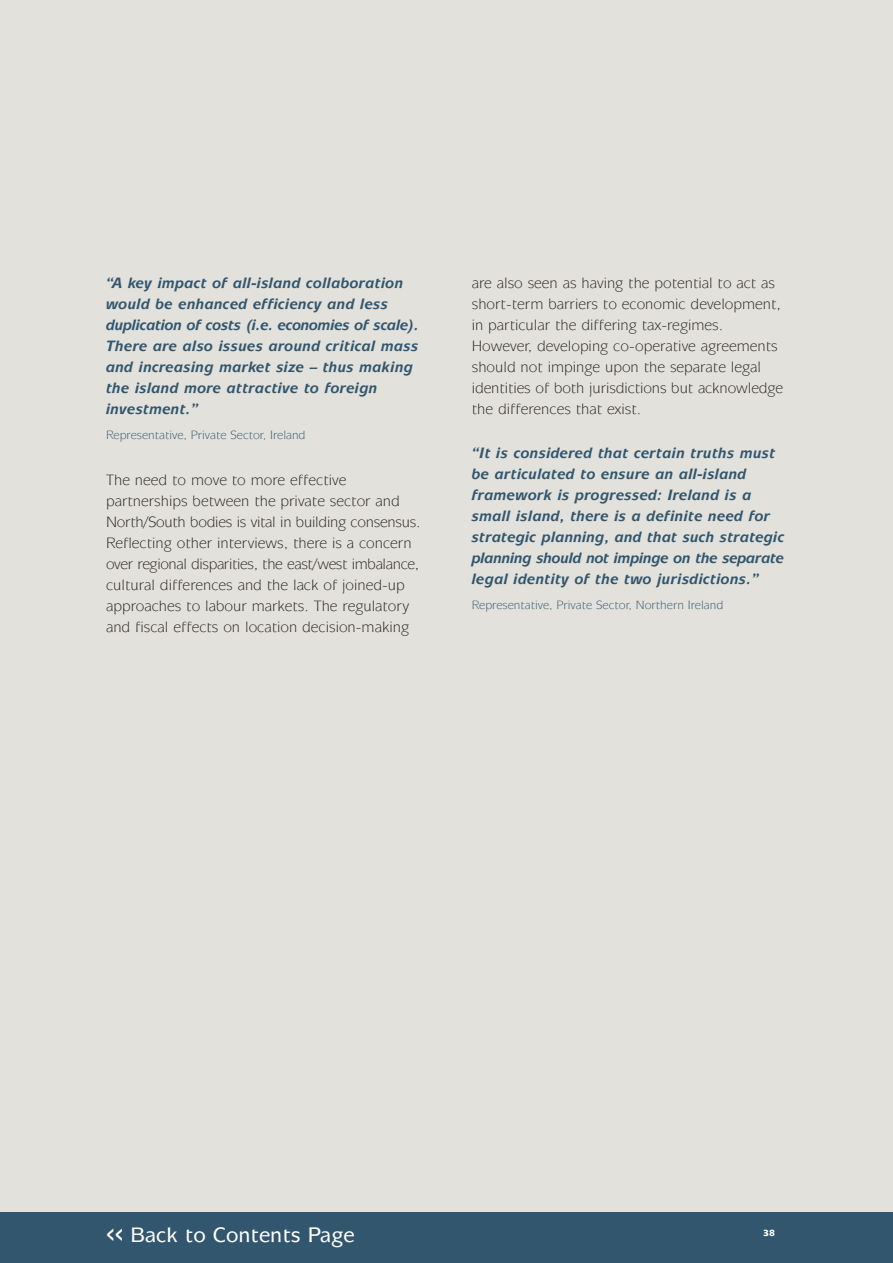
<style>
.page{position:relative;width:893px;height:1263px;background:#fff}
.page>*{position:absolute;margin:0;border:0;box-sizing:border-box;transform-origin:0 0}
.t1{font:500 21px "Mixage IT Cby BT";color:#fff}
.t2{font:15px/21px "Mixage IT Cby BT";color:#231f20}
.t3{font:italic 700 15px/21px "Mixage IT Cby BT";color:#31566d}
.t4{font:12px "Mixage IT Cby BT";color:#31566d}
.t5{font:900 9px "Mixage IT Cby BT";color:#fff}
.s1{font-family:"Interstate";font-weight:400}
</style>
<div class="page">
<div style="left:0;top:1px;width:893px;height:1262px;background:#e3e1dc"></div>
<div style="left:0;top:1212px;width:893px;height:51px;background:#31566d"></div>
<p class="t3" style="left:106px;top:273px;width:315px">“A key impact of all-island collaboration would be enhanced efficiency and less duplication of costs (i.e. economies of scale).<br>There are also issues around critical mass and increasing market size – thus making the island more attractive to foreign investment.”</p>
<p class="t4" style="left:106px;top:430px;width:201px">Representative, Private Sector, Ireland</p>
<p class="t2" style="left:106px;top:471px;width:316px">The need to move to more effective partnerships between the private sector and North/South bodies is vital in building consensus.<br>Reflecting other interviews, there is a concern over regional disparities, the east/west imbalance, cultural differences and the lack of joined-up approaches to labour markets. The regulatory and fiscal effects on location decision-making</p>
<p class="t2" style="left:472px;top:273px;width:313px">are also seen as having the potential to act as short-term barriers to economic development, in particular the differing tax-regimes.<br>However, developing co-operative agreements should not impinge upon the separate legal identities of both jurisdictions but acknowledge the differences that exist.</p>
<p class="t3" style="left:472px;top:444px;width:314px">“It is considered that certain truths must be articulated to ensure an all-island framework is progressed: Ireland is a small island, there is a definite need for strategic planning, and that such strategic planning should not impinge on the separate legal identity of the two jurisdictions.”</p>
<p class="t4" style="left:472px;top:601px;width:253px">Representative, Private Sector, Northern Ireland</p>
<h1 class="t1" style="left:106px;top:1227px;width:250px"><span class="s1">&lt;&lt;</span> Back to Contents Page</h1>
<p class="t5" style="left:763px;top:1229px;width:13px">38</p>
</div>
